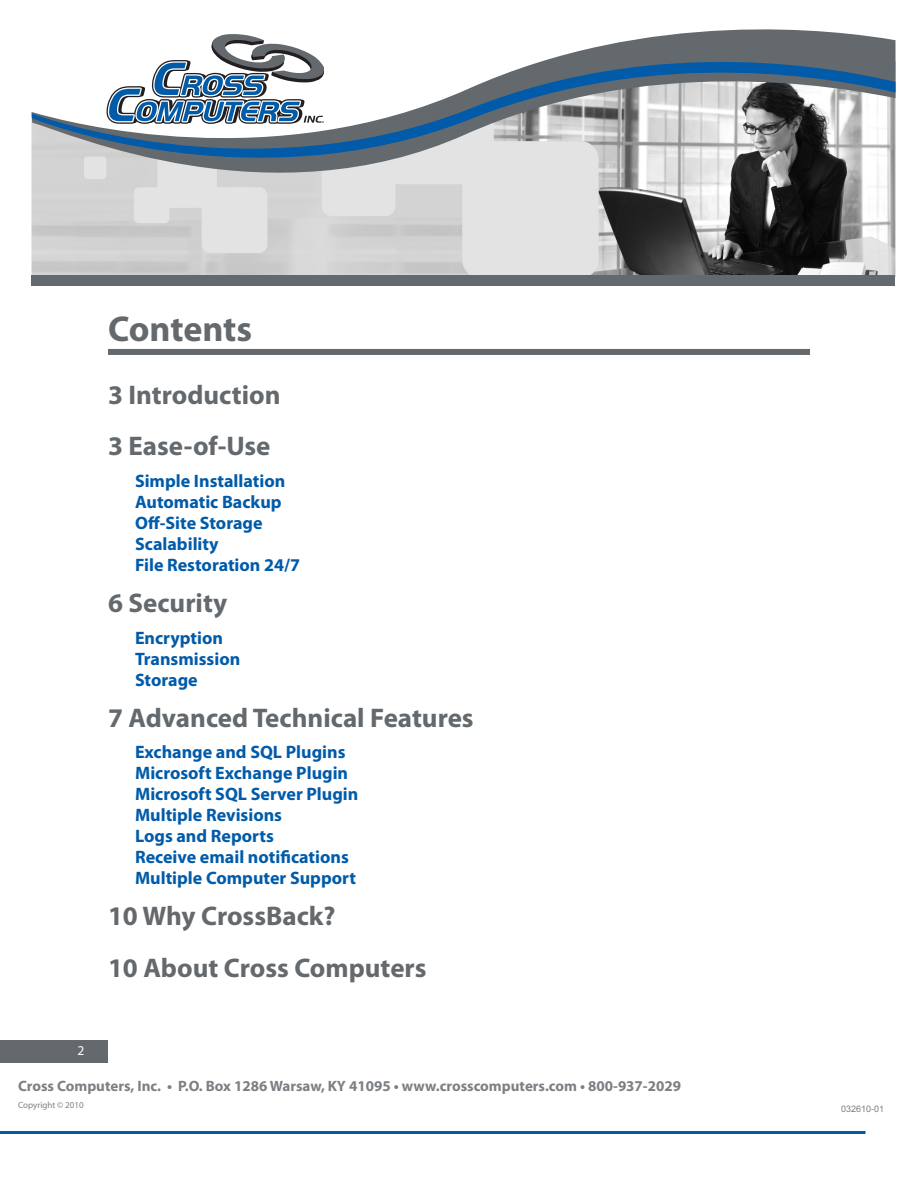
<style>
.page{position:relative;width:918px;height:1188px;background:#fff}
.page>*{position:absolute;margin:0;border:0;box-sizing:border-box;transform-origin:0 0}
.t1{font:700 36px "Myriad Pro";letter-spacing:-.005em;color:#64696d}
.Title_-_No_Underline{font:700 27px "Myriad Pro";color:#64696d}
.Section_Title{font:700 18px "Myriad Pro";color:#015ba9}
.t2{font:700 15px "Myriad Pro";color:#7c8084}
.t3{font:13.5px "Myriad Pro";color:#fff}
.t4{font:9px "Myriad Pro";color:#7c8084}
.t5{font:9px "Arial";color:#7c8084}
</style>
<div class="page">
<img style="left:32px;top:221px;width:864px;height:55px">
<svg style="left:32px;top:29px;width:864px;height:192px"></svg>
<svg style="left:32px;top:33px;width:864px;height:174px"></svg>
<div style="left:32px;top:276px;width:864px;height:10px;background:#64696d"></div>
<hr style="left:0;top:1131px;width:866px;height:3px;background:#015ba9">
<div style="left:0;top:1040px;width:108px;height:23px;background:#64696d"></div>
<svg style="left:104px;top:34px;width:221px;height:100px"></svg>
<div style="left:108px;top:349px;width:702px;height:6px;background:#64696d"></div>
<p class="t1" style="left:108px;top:306px;width:146px">Contents</p>
<p class="Title_-_No_Underline" style="left:108px;top:377px;width:174px">3 Introduction</p>
<p class="Title_-_No_Underline" style="left:108px;top:429px;width:164px">3 Ease-of-Use</p>
<p class="Section_Title" style="left:135px;top:469px;width:152px">Simple Installation</p>
<p class="Section_Title" style="left:135px;top:490px;width:148px">Automatic Backup</p>
<p class="Section_Title" style="left:135px;top:511px;width:129px">Off-Site Storage</p>
<p class="Section_Title" style="left:135px;top:532px;width:85px">Scalability</p>
<p class="Section_Title" style="left:135px;top:553px;width:167px">File Restoration 24/7</p>
<p class="Title_-_No_Underline" style="left:108px;top:585px;width:121px">6 Security</p>
<p class="Section_Title" style="left:135px;top:626px;width:90px">Encryption</p>
<p class="Section_Title" style="left:135px;top:647px;width:107px">Transmission</p>
<p class="Section_Title" style="left:135px;top:668px;width:64px">Storage</p>
<p class="Title_-_No_Underline" style="left:108px;top:700px;width:367px">7 Advanced Technical Features</p>
<p class="Section_Title" style="left:135px;top:741px;width:212px">Exchange and SQL Plugins</p>
<p class="Section_Title" style="left:135px;top:762px;width:215px">Microsoft Exchange Plugin</p>
<p class="Section_Title" style="left:135px;top:783px;width:225px">Microsoft SQL Server Plugin</p>
<p class="Section_Title" style="left:135px;top:804px;width:149px">Multiple Revisions</p>
<p class="Section_Title" style="left:135px;top:825px;width:140px">Logs and Reports</p>
<p class="Section_Title" style="left:135px;top:846px;width:215px">Receive email notifications</p>
<p class="Section_Title" style="left:135px;top:867px;width:223px">Multiple Computer Support</p>
<p class="Title_-_No_Underline" style="left:108px;top:898px;width:229px">10 Why CrossBack?</p>
<p class="Title_-_No_Underline" style="left:108px;top:950px;width:320px">10 About Cross Computers</p>
<p class="t3" style="left:78px;top:1042px;width:8px">2</p>
<p class="t2" style="left:18px;top:1076px;width:665px">Cross Computers, Inc. • P.O. Box 1286 Warsaw, KY 41095 • www.crosscomputers.com • 800-937-2029</p>
<p class="t4" style="left:18px;top:1099px;width:67px">Copyright © 2010</p>
<p class="t5" style="left:841px;top:1103px;width:45px">032610-01</p>
</div>
